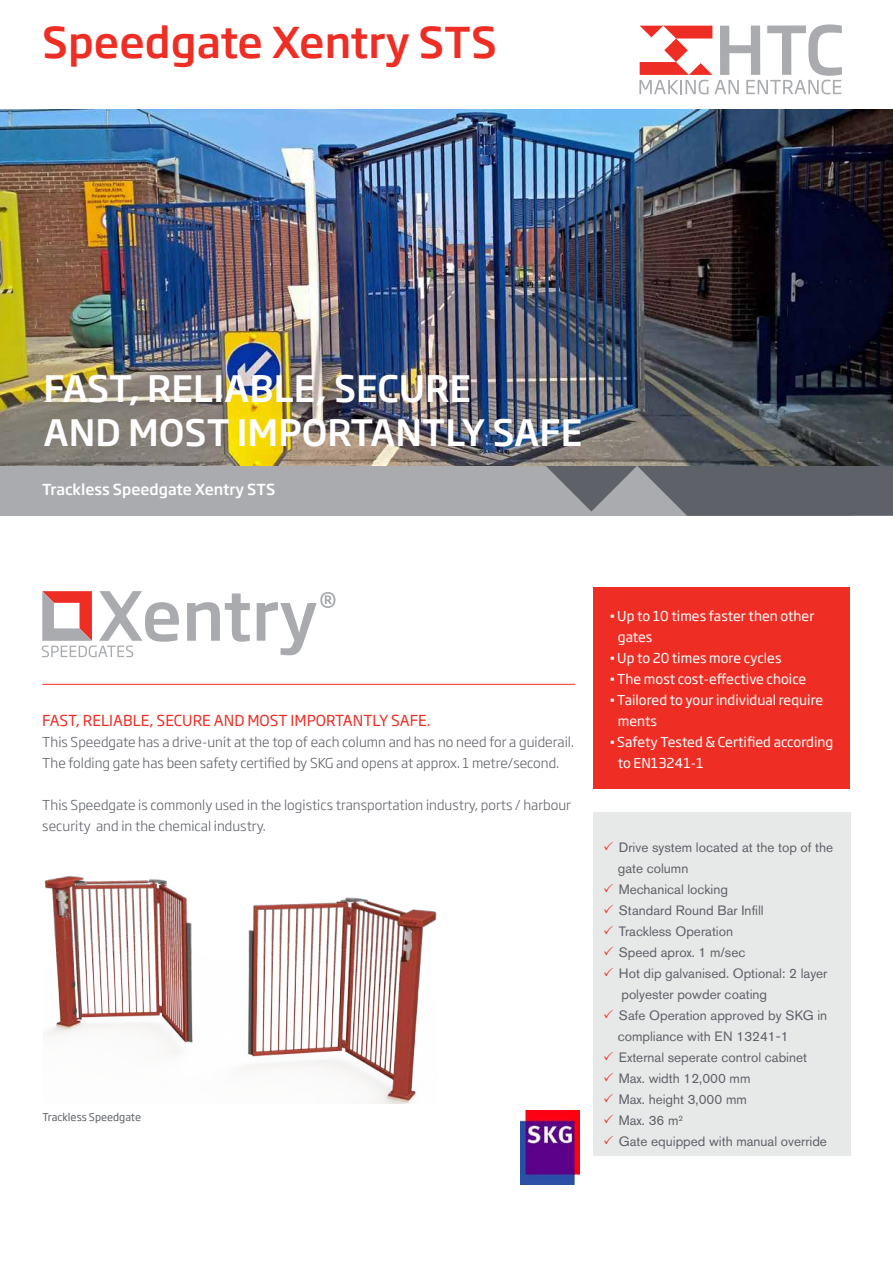
<style>
.page{position:relative;width:893px;height:1263px;background:#fff}
.page>*{position:absolute;margin:0;border:0;box-sizing:border-box;transform-origin:0 0}
.t1{font:500 42px "Soho Gothic Pro";color:#ee2e24}
.t2{font:500 36px/43.2px "Soho Gothic Pro";color:#fff}
.t3{font:15px "Soho Gothic Pro";color:#ee2e24}
.t4{font:500 15px "Soho Gothic Pro";color:#fff}
.t5{font:13.5px/21px "Akzidenz Grotesk BQ";color:#5e6168}
.t6{font:300 13.5px/21px "Soho Gothic Pro";color:#5e6168}
.t7{font:13.5px/21px "Soho Gothic Pro";color:#fff}
.t8{font:10.5px "Soho Gothic Pro";color:#5e6168}
.s1{font-family:"Akzidenz Grotesk BQ"}
</style>
<div class="page">
<svg style="left:639px;top:24px;width:203px;height:70px"></svg>
<svg style="left:187px;top:593px;width:63px;height:49px"></svg>
<svg style="left:257px;top:592px;width:78px;height:63px"></svg>
<svg style="left:42px;top:591px;width:137px;height:66px"></svg>
<div style="left:0;top:466px;width:851px;height:50px;background:#a9abae"></div>
<svg style="left:546px;top:466px;width:347px;height:50px"></svg>
<img style="left:0;top:110px;width:893px;height:356px">
<img style="left:44px;top:876px;width:393px;height:227px">
<div style="left:593px;top:588px;width:257px;height:201px;background:#ee2e24"></div>
<hr style="left:42px;top:684px;width:533px;height:1px;background:#ee2e24">
<div style="left:593px;top:813px;width:258px;height:343px;background:#e7e8e8"></div>
<img style="left:520px;top:1110px;width:59px;height:75px">
<h1 class="t1" style="left:42px;top:9px;width:456px">Speedgate Xentry STS</h1>
<h2 class="t2" style="left:44px;top:365px;width:540px">FAST, RELIABLE, SECURE<br>AND MOST IMPORTANTLY SAFE</h2>
<p class="t4" style="left:42px;top:478px;width:235px">Trackless Speedgate Xentry STS</p>
<p class="t3" style="left:42px;top:709px;width:390px">FAST, RELIABLE, SECURE AND MOST IMPORTANTLY SAFE.</p>
<p class="t6" style="left:42px;top:731px;width:533px">This Speedgate has a drive-unit at the top of each column and has no need for a guiderail.<br>The folding gate has been safety certified by SKG and opens at approx. 1 metre/second.</p>
<p class="t6" style="left:42px;top:794px;width:530px">This Speedgate is commonly used in the logistics transportation industry, ports / harbour security and in the chemical industry.</p>
<p class="t8" style="left:43px;top:1108px;width:100px">Trackless Speedgate</p>
<p class="t7" style="left:618px;top:605px;width:198px;text-indent:-8px"><span class="s1">•</span> Up to 10 times faster then other gates</p>
<p class="t7" style="left:610px;top:647px;width:173px"><span class="s1">•</span> Up to 20 times more cycles</p>
<p class="t7" style="left:610px;top:668px;width:198px"><span class="s1">•</span> The most cost-effective choice</p>
<p class="t7" style="left:618px;top:689px;width:207px;text-indent:-8px"><span class="s1">•</span> Tailored to your individual require ments</p>
<p class="t7" style="left:618px;top:731px;width:217px;text-indent:-8px"><span class="s1">•</span> Safety Tested &amp; Certified according to EN13241-1</p>
<p class="t5" style="left:618px;top:837px;width:217px">Drive system located at the top of the gate column<br>Mechanical locking<br>Standard Round Bar Infill<br>Trackless Operation<br>Speed aprox. 1 m/sec<br>Hot dip galvanised. Optional: 2 layer polyester powder coating<br>Safe Operation approved by SKG in compliance with EN 13241-1<br>External seperate control cabinet<br>Max. width 12,000 mm<br>Max. height 3,000 mm<br>Max. 36 m<sup>2<br></sup>Gate equipped with manual override</p>
</div>
